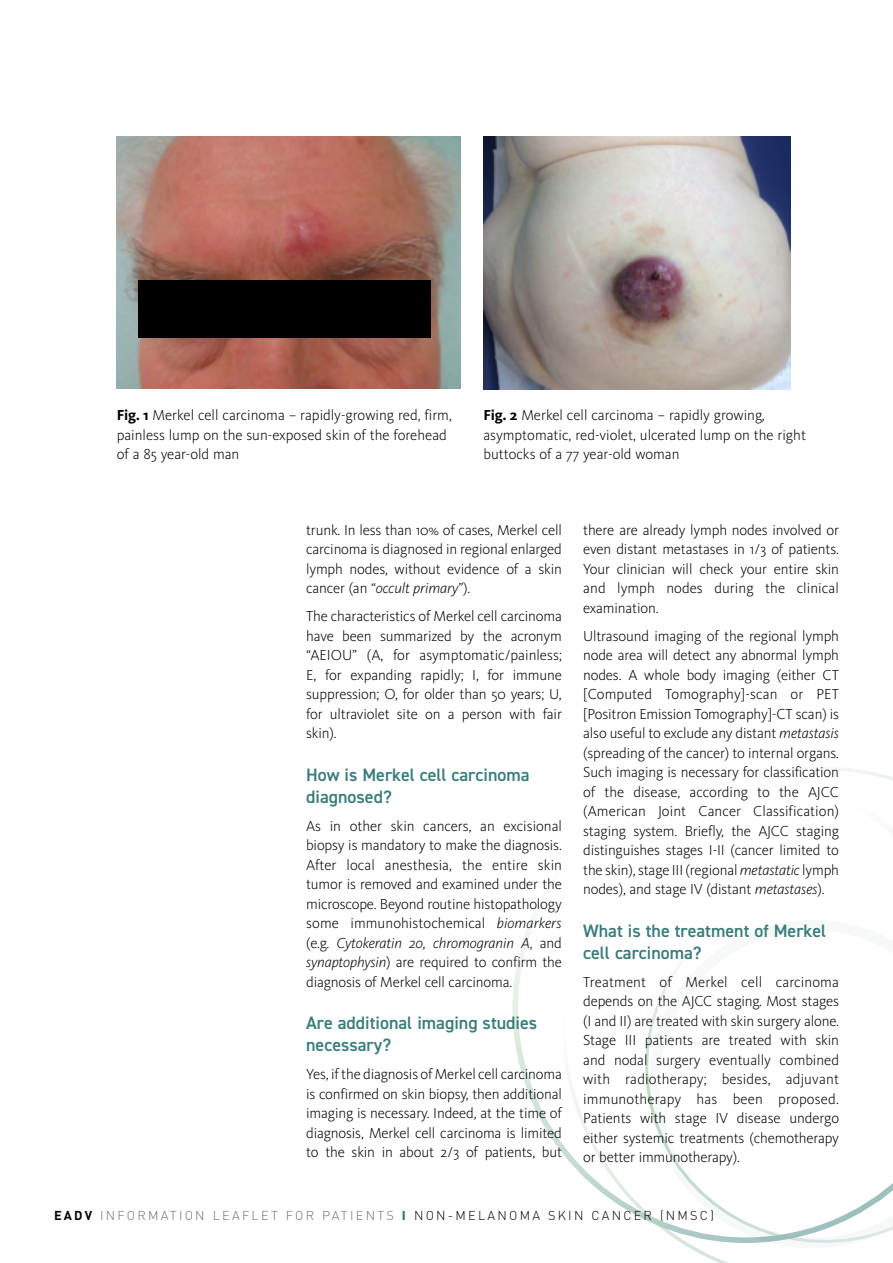
<style>
.page{position:relative;width:893px;height:1263px;background:#fff}
.page>*{position:absolute;margin:0;border:0;box-sizing:border-box;transform-origin:0 0}
.t1{font:600 18px/21.6px "DIN2014";color:#397c7a}
.t2{font:300 15px/19.5px "Kievit Pro";letter-spacing:-.01em;color:#000;text-align:justify}
.t3{font:300 12.75px "DIN";letter-spacing:.175em;color:#706f6f}
.s1{font-weight:700}
.s2{font-style:italic}
.s3{font-weight:700;color:#000}
.s4{font-weight:900;color:#397c7a}
.s5{color:#000}
</style>
<div class="page">
<svg style="left:512px;top:915px;width:37px;height:219px"></svg>
<svg style="left:549px;top:767px;width:344px;height:496px"></svg>
<img style="left:483px;top:137px;width:307px;height:253px">
<img style="left:117px;top:137px;width:344px;height:251px">
<div style="left:138px;top:281px;width:293px;height:57px;background:#000"></div>
<p class="t2" style="left:117px;top:405px;width:337px;text-align:left"><span class="s1">Fig. 1</span> Merkel cell carcinoma – rapidly-growing red, firm, painless lump on the sun-exposed skin of the forehead of a 85 year-old man</p>
<p class="t2" style="left:483px;top:405px;width:324px;text-align:left"><span class="s1">Fig. 2</span> Merkel cell carcinoma – rapidly growing, asymptomatic, red-violet, ulcerated lump on the right buttocks of a 77 year-old woman</p>
<p class="t2" style="left:306px;top:520px;width:257px">trunk. In less than 10% of cases, Merkel cell carcinoma is diagnosed in regional enlarged lymph nodes, without evidence of a skin cancer (an “<span class="s2">occult primary</span>”).</p>
<p class="t2" style="left:306px;top:606px;width:257px">The characteristics of Merkel cell carcinoma have been summarized by the acronym “AEIOU” (A, for asymptomatic/painless; E, for expanding rapidly; I, for immune suppression; O, for older than 50 years; U, for ultraviolet site on a person with fair skin).</p>
<p class="t1" style="left:306px;top:763px;width:225px">How is Merkel cell carcinoma diagnosed?</p>
<p class="t2" style="left:306px;top:816px;width:257px">As in other skin cancers, an excisional biopsy is mandatory to make the diagnosis.<br>After local anesthesia, the entire skin tumor is removed and examined under the microscope. Beyond routine histopathology some immunohistochemical <span class="s2">biomarkers </span>(e.g. <span class="s2">Cytokeratin 20, chromogranin A</span>, and <span class="s2">synaptophysin</span>) are required to confirm the diagnosis of Merkel cell carcinoma.</p>
<p class="t1" style="left:306px;top:1012px;width:233px">Are additional imaging studies necessary?</p>
<p class="t2" style="left:306px;top:1064px;width:257px">Yes, if the diagnosis of Merkel cell carcinoma is confirmed on skin biopsy, then additional imaging is necessary. Indeed, at the time of diagnosis, Merkel cell carcinoma is limited to the skin in about 2/3 of patients, but</p>
<p class="t2" style="left:583px;top:520px;width:257px">there are already lymph nodes involved or even distant metastases in 1/3 of patients.<br>Your clinician will check your entire skin and lymph nodes during the clinical examination.</p>
<p class="t2" style="left:583px;top:626px;width:257px">Ultrasound imaging of the regional lymph node area will detect any abnormal lymph nodes. A whole body imaging (either CT [Computed Tomography]-scan or PET [Positron Emission Tomography]-CT scan) is also useful to exclude any distant <span class="s2">metastasis </span>(spreading of the cancer) to internal organs.<br>Such imaging is necessary for classification of the disease, according to the AJCC (American Joint Cancer Classification) staging system. Briefly, the AJCC staging distinguishes stages I-II (cancer limited to the skin), stage III (regional <span class="s2">metastatic</span> lymph nodes), and stage IV (distant <span class="s2">metastases</span>).</p>
<p class="t1" style="left:583px;top:919px;width:244px">What is the treatment of Merkel cell carcinoma?</p>
<p class="t2" style="left:583px;top:972px;width:257px">Treatment of Merkel cell carcinoma depends on the AJCC staging. Most stages (I and II) are treated with skin surgery alone.<br>Stage III patients are treated with skin and nodal surgery eventually combined with radiotherapy; besides, adjuvant immunotherapy has been proposed.<br>Patients with stage IV disease undergo either systemic treatments (chemotherapy or better immunotherapy).</p>
<p class="t3" style="left:54px;top:1207px;width:661px"><span class="s3">EADV</span> INFORMATION LEAFLET FOR PATIENTS <span class="s4">I</span> <span class="s5">NON-MELANOMA SKIN CANCER (NMSC)</span></p>
</div>
